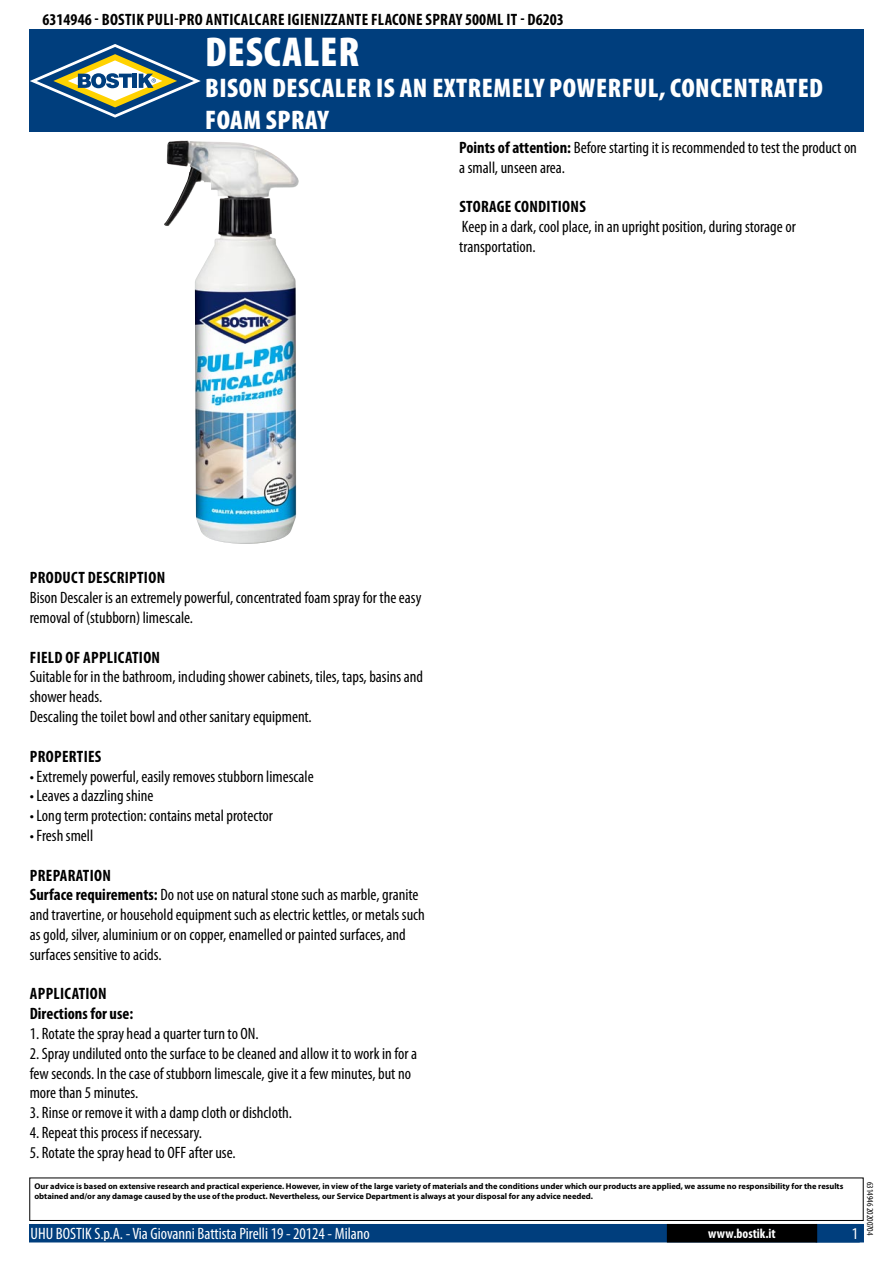
<style>
.page{position:relative;width:893px;height:1263px;background:#fff}
.page>*{position:absolute;margin:0;border:0;box-sizing:border-box;transform-origin:0 0}
.t1{font:900 condensed 42px "Myriad Pro";letter-spacing:.02em;color:#fff}
.t2{font:900 condensed 27px/32.4px "Myriad Pro";letter-spacing:.02em;color:#fff}
.t3{font:condensed 16.5px/19.8px "Myriad Pro";color:#000}
.t4{font:700 condensed 16.5px/19.8px "Myriad Pro";letter-spacing:.02em;color:#000}
.t5{font:condensed 16.5px "Myriad Pro";color:#fff}
.t6{font:700 condensed 13.5px "Myriad Pro";color:#fff}
.t7{font:condensed 9px "Myriad Pro";color:#000}
.t8{font:700 8.4px/10.1px "Myriad Pro";color:#000}
.s1{font-weight:700}
</style>
<div class="page">
<div style="left:30px;top:1225px;width:833px;height:17px;background:#003e7d"></div>
<div style="left:29px;top:1224px;width:835px;height:18px;border:2px solid #003e7d"></div>
<div style="left:816px;top:1224px;width:44px;height:18px;border:2px solid #003e7d"></div>
<div style="left:668px;top:1225px;width:148px;height:17px;background:#000"></div>
<div style="left:667px;top:1224px;width:150px;height:18px;border:2px solid #000"></div>
<div style="left:29px;top:1177px;width:835px;height:44px;border:1px solid #000"></div>
<div style="left:30px;top:30px;width:834px;height:102px;background:#003e7d"></div>
<svg style="left:30px;top:44px;width:171px;height:74px"></svg>
<img style="left:164px;top:140px;width:135px;height:404px">
<p class="t4" style="left:43px;top:9px;width:523px">6314946 - BOSTIK PULI-PRO ANTICALCARE IGIENIZZANTE FLACONE SPRAY 500ML IT - D6203</p>
<h1 class="t1" style="left:205px;top:25px;width:156px">DESCALER</h1>
<h2 class="t2" style="left:205px;top:71px;width:617px">BISON DESCALER IS AN EXTREMELY POWERFUL, CONCENTRATED<br>FOAM SPRAY</h2>
<p class="t3" style="left:459px;top:137px;width:399px"><span class="s1">POINTS OF ATTENTION:</span> Before starting it is recommended to test the product on a small, unseen area.</p>
<p class="t4" style="left:459px;top:196px;width:128px">STORAGE CONDITIONS</p>
<p class="t3" style="left:459px;top:216px;width:338px">Keep in a dark, cool place, in an upright position, during storage or transportation.</p>
<p class="t4" style="left:30px;top:568px;width:137px">PRODUCT DESCRIPTION</p>
<p class="t3" style="left:30px;top:588px;width:393px">Bison Descaler is an extremely powerful, concentrated foam spray for the easy removal of (stubborn) limescale.</p>
<p class="t4" style="left:30px;top:647px;width:132px">FIELD OF APPLICATION</p>
<p class="t3" style="left:30px;top:667px;width:395px">Suitable for in the bathroom, including shower cabinets, tiles, taps, basins and shower heads.<br>Descaling the toilet bowl and other sanitary equipment.</p>
<p class="t4" style="left:30px;top:746px;width:73px">PROPERTIES</p>
<p class="t3" style="left:30px;top:766px;width:285px">• Extremely powerful, easily removes stubborn limescale</p>
<p class="t3" style="left:30px;top:786px;width:125px">• Leaves a dazzling shine</p>
<p class="t3" style="left:30px;top:805px;width:245px">• Long term protection: contains metal protector</p>
<p class="t3" style="left:30px;top:825px;width:65px">• Fresh smell</p>
<p class="t3" style="left:30px;top:865px;width:397px"><span class="s1">PREPARATION<br>SURFACE REQUIREMENTS:</span> Do not use on natural stone such as marble, granite and travertine, or household equipment such as electric kettles, or metals such as gold, silver, aluminium or on copper, enamelled or painted surfaces, and surfaces sensitive to acids.</p>
<p class="t4" style="left:30px;top:983px;width:105px">APPLICATION<br>DIRECTIONS FOR USE:</p>
<p class="t3" style="left:30px;top:1023px;width:231px">1. Rotate the spray head a quarter turn to ON.</p>
<p class="t3" style="left:30px;top:1043px;width:389px">2. Spray undiluted onto the surface to be cleaned and allow it to work in for a few seconds. In the case of stubborn limescale, give it a few minutes, but no more than 5 minutes.</p>
<p class="t3" style="left:30px;top:1102px;width:264px">3. Rinse or remove it with a damp cloth or dishcloth.</p>
<p class="t3" style="left:30px;top:1122px;width:174px">4. Repeat this process if necessary.</p>
<p class="t3" style="left:30px;top:1142px;width:208px">5. Rotate the spray head to OFF after use.</p>
<p class="t8" style="left:34px;top:1181px;width:810px">Our advice is based on extensive research and practical experience. However, in view of the large variety of materials and the conditions under which our products are applied, we assume no responsibility for the results obtained and/or any damage caused by the use of the product. Nevertheless, our Service Department is always at your disposal for any advice needed.</p>
<p class="t5" style="left:31px;top:1224px;width:341px">UHU BOSTIK S.p.A. - Via Giovanni Battista Pirelli 19 - 20124 - Milano</p>
<p class="t6" style="left:708px;top:1225px;width:69px">WWW.BOSTIK.IT</p>
<p class="t5" style="left:852px;top:1224px;width:8px">1</p>
<p class="t7" style="left:875px;top:1182px;width:55px;rotate:90deg">6314946 20200704</p>
</div>
